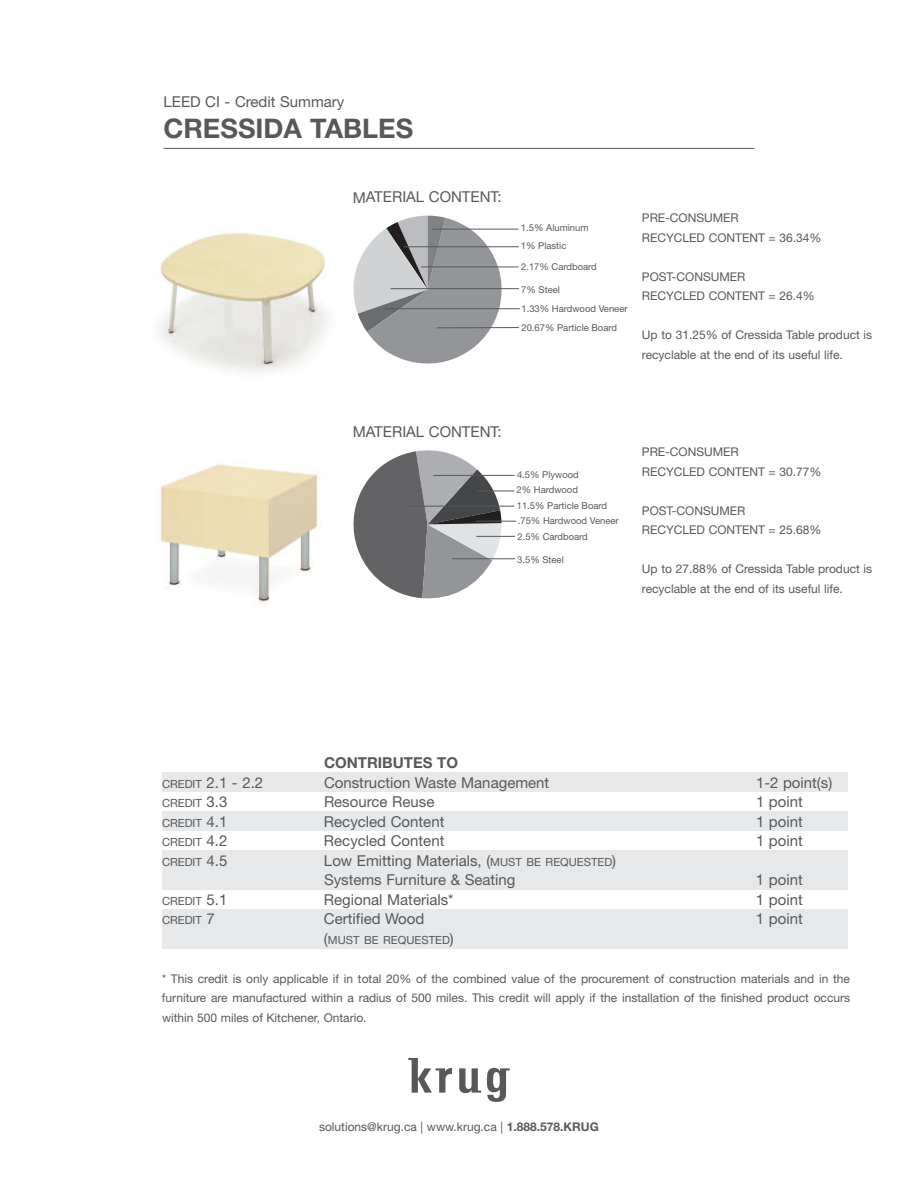
<style>
.page{position:relative;width:918px;height:1188px;background:#fff}
.page>*{position:absolute;margin:0;border:0;box-sizing:border-box;transform-origin:0 0}
.t1{font:700 27px "Helvetica Neue LT Std";color:#57585a}
.t2{font:15px/19.5px "Helvetica Neue LT Std";color:#57585a}
.t3{font:700 15px "Helvetica Neue LT Std";color:#57585a}
.t4{font:12px/19.5px "Helvetica Neue LT Std";color:#57585a}
.t5{font:11.25px "Helvetica Neue LT Std";color:#57585a}
.t6{font:9.45px "Helvetica Neue LT Std";color:#57585a}
.s1{font-size:11.25px}
.s2{font-size:15px}
.s3{font-weight:700}
</style>
<div class="page">
<svg style="left:408px;top:1058px;width:44px;height:35px"></svg>
<svg style="left:487px;top:1068px;width:23px;height:34px"></svg>
<svg style="left:459px;top:1068px;width:22px;height:25px"></svg>
<hr style="left:164px;top:148px;width:590px;height:1px;background:#57585a">
<img style="left:160px;top:233px;width:194px;height:139px">
<div style="left:162px;top:772px;width:686px;height:20px;background:#e7e8e9"></div>
<div style="left:162px;top:812px;width:686px;height:19px;background:#e7e8e9"></div>
<div style="left:162px;top:850px;width:686px;height:40px;background:#e7e8e9"></div>
<div style="left:162px;top:909px;width:686px;height:39px;background:#e7e8e9"></div>
<svg style="left:354px;top:450px;width:148px;height:149px"></svg>
<hr style="left:433px;top:475px;width:81px;height:1px;background:#57585a">
<hr style="left:476px;top:536px;width:39px;height:1px;background:#57585a">
<hr style="left:452px;top:559px;width:63px;height:1px;background:#57585a">
<hr style="left:477px;top:491px;width:37px;height:1px;background:#57585a">
<hr style="left:407px;top:506px;width:107px;height:1px;background:#57585a">
<hr style="left:476px;top:521px;width:40px;height:1px;background:#57585a">
<svg style="left:354px;top:216px;width:155px;height:148px"></svg>
<hr style="left:432px;top:229px;width:86px;height:1px;background:#57585a">
<hr style="left:421px;top:267px;width:98px;height:1px;background:#57585a">
<hr style="left:391px;top:288px;width:128px;height:1px;background:#57585a">
<hr style="left:404px;top:247px;width:115px;height:1px;background:#57585a">
<hr style="left:437px;top:327px;width:82px;height:1px;background:#57585a">
<hr style="left:384px;top:308px;width:136px;height:1px;background:#57585a">
<img style="left:160px;top:464px;width:158px;height:143px">
<p class="t2" style="left:164px;top:93px;width:182px">LEED CI - Credit Summary</p>
<h1 class="t1" style="left:164px;top:118px;width:251px">CRESSIDA TABLES</h1>
<p class="t2" style="left:353px;top:189px;width:150px">MATERIAL CONTENT:</p>
<p class="t6" style="left:521px;top:225px;width:69px">1.5% Aluminum</p>
<p class="t6" style="left:521px;top:242px;width:47px">1% Plastic</p>
<p class="t6" style="left:521px;top:264px;width:77px">2.17% Cardboard</p>
<p class="t6" style="left:521px;top:286px;width:40px">7% Steel</p>
<p class="t6" style="left:521px;top:305px;width:108px">1.33% Hardwood Veneer</p>
<p class="t6" style="left:521px;top:324px;width:97px">20.67% Particle Board</p>
<p class="t4" style="left:642px;top:209px;width:181px">PRE-CONSUMER<br>RECYCLED CONTENT = 36.34%</p>
<p class="t4" style="left:642px;top:268px;width:174px">POST-CONSUMER<br>RECYCLED CONTENT = 26.4%</p>
<p class="t4" style="left:642px;top:326px;width:232px">Up to 31.25% of Cressida Table product is recyclable at the end of its useful life.</p>
<p class="t2" style="left:353px;top:423px;width:150px">MATERIAL CONTENT:</p>
<p class="t6" style="left:517px;top:471px;width:63px">4.5% Plywood</p>
<p class="t6" style="left:518px;top:517px;width:102px">.75% Hardwood Veneer</p>
<p class="t6" style="left:517px;top:486px;width:63px">2% Hardwood</p>
<p class="t6" style="left:517px;top:503px;width:92px">11.5% Particle Board</p>
<p class="t6" style="left:517px;top:533px;width:72px">2.5% Cardboard</p>
<p class="t6" style="left:517px;top:556px;width:48px">3.5% Steel</p>
<p class="t4" style="left:642px;top:443px;width:181px">PRE-CONSUMER<br>RECYCLED CONTENT = 30.77%</p>
<p class="t4" style="left:642px;top:502px;width:181px">POST-CONSUMER<br>RECYCLED CONTENT = 25.68%</p>
<p class="t4" style="left:642px;top:560px;width:232px">Up to 27.88% of Cressida Table product is recyclable at the end of its useful life.</p>
<p class="t3" style="left:324px;top:757px;width:136px">CONTRIBUTES TO</p>
<p class="t2" style="left:162px;top:774px;width:103px"><span class="s1">CREDIT</span> 2.1 - 2.2</p>
<p class="t2" style="left:324px;top:774px;width:227px">Construction Waste Management</p>
<p class="t2" style="left:756px;top:774px;width:78px">1-2 point(s)</p>
<p class="t5" style="left:162px;top:799px;width:67px">CREDIT <span class="s2">3.3</span></p>
<p class="t2" style="left:324px;top:793px;width:112px">Resource Reuse</p>
<p class="t2" style="left:756px;top:793px;width:48px">1 point</p>
<p class="t5" style="left:162px;top:818px;width:67px">CREDIT <span class="s2">4.1</span></p>
<p class="t2" style="left:324px;top:813px;width:122px">Recycled Content</p>
<p class="t2" style="left:756px;top:813px;width:48px">1 point</p>
<p class="t5" style="left:162px;top:838px;width:67px">CREDIT <span class="s2">4.2</span></p>
<p class="t2" style="left:324px;top:832px;width:122px">Recycled Content</p>
<p class="t2" style="left:756px;top:832px;width:48px">1 point</p>
<p class="t5" style="left:162px;top:857px;width:67px">CREDIT <span class="s2">4.5</span></p>
<p class="t2" style="left:324px;top:852px;width:294px">Low Emitting Materials, (<span class="s1">MUST BE REQUESTED</span>)<br>Systems Furniture &amp; Seating</p>
<p class="t2" style="left:756px;top:871px;width:48px">1 point</p>
<p class="t5" style="left:162px;top:896px;width:67px">CREDIT <span class="s2">5.1</span></p>
<p class="t2" style="left:324px;top:891px;width:131px">Regional Materials*</p>
<p class="t2" style="left:756px;top:891px;width:48px">1 point</p>
<p class="t5" style="left:162px;top:916px;width:54px">CREDIT <span class="s2">7</span></p>
<p class="t2" style="left:324px;top:910px;width:102px">Certified Wood</p>
<p class="t2" style="left:756px;top:910px;width:48px">1 point</p>
<p class="t5" style="left:324px;top:935px;width:131px"><span class="s2">(</span>MUST BE REQUESTED<span class="s2">)</span></p>
<p class="t4" style="left:162px;top:970px;width:690px;text-align:justify">* This credit is only applicable if in total 20% of the combined value of the procurement of construction materials and in the furniture are manufactured within a radius of 500 miles. This credit will apply if the installation of the finished product occurs within 500 miles of Kitchener, Ontario.</p>
<p class="t4" style="left:319px;top:1118px;width:281px">solutions@krug.ca | www.krug.ca | <span class="s3">1.888.578.KRUG</span></p>
</div>
